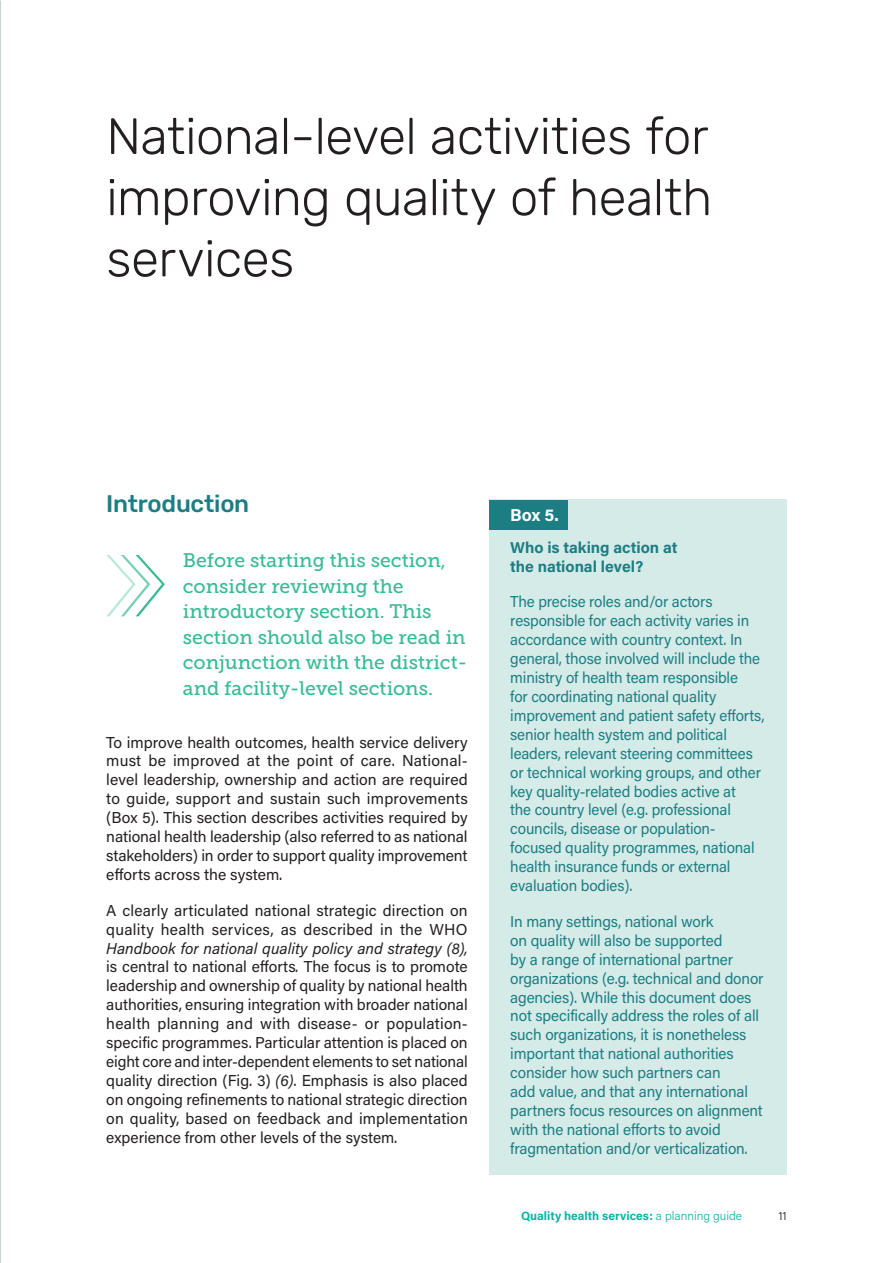
<style>
.page{position:relative;width:893px;height:1263px;background:#fff}
.page>*{position:absolute;margin:0;border:0;box-sizing:border-box;transform-origin:0 0}
.t1{font:300 51px/61.2px "Rubik";letter-spacing:-.01em;color:#231f20;text-align:justify}
.t2{font:500 24px "Rubik";letter-spacing:-.01em;color:#1c7e83}
.t3{font:19.5px/25.5px "Museo Slab 500";color:#38bb93}
.t4{font:700 17.25px "Acumin Pro";color:#fff}
.t5{font:15.75px/18.9px "Acumin Pro";letter-spacing:.005em;color:#231f20;text-align:justify}
.t6{font:15.75px/18.9px "Acumin Pro";letter-spacing:-.01em;color:#1c7e83;scale:.96 1}
.t7{font:15.75px/18.9px "Acumin Pro";letter-spacing:-.01em;color:#1c7e83}
.t8{font:700 15.75px/18.9px "Acumin Pro";color:#1c7e83}
.t9{font:700 12px "Acumin Pro";color:#0ab3a5}
.t10{font:300 12px "Acumin Pro";color:#231f20}
.s1{font-style:italic}
.s2{font-weight:300}
</style>
<div class="page">
<div style="left:489px;top:500px;width:298px;height:675px;background:#d5ebe8"></div>
<div style="left:489px;top:500px;width:78px;height:29px;background:#1c7e83"></div>
<svg style="left:106px;top:555px;width:59px;height:61px"></svg>
<h1 class="t1" style="left:106px;top:107px;width:607px">National-level activities for improving quality of health services</h1>
<h2 class="t2" style="left:106px;top:490px;width:144px">Introduction</h2>
<p class="t3" style="left:183px;top:548px;width:286px">Before starting this section, consider reviewing the introductory section. This section should also be read in conjunction with the district&shy;and facility-level sections.</p>
<p class="t5" style="left:106px;top:732px;width:363px">To improve health outcomes, health service delivery must be improved at the point of care. National&shy;level leadership, ownership and action are required to guide, support and sustain such improvements (Box 5). This section describes activities required by national health leadership (also referred to as national stakeholders) in order to support quality improvement efforts across the system.</p>
<p class="t5" style="left:106px;top:900px;width:363px">A clearly articulated national strategic direction on quality health services, as described in the WHO</p>
<p class="t5" style="left:106px;top:938px;width:363px"><span class="s1">Handbook for national quality policy and strategy (8), </span>is central to national efforts<span class="s1">.</span> The focus is to promote leadership and ownership of quality by national health authorities, ensuring integration with broader national health planning and with disease- or population&shy;specific programmes. Particular attention is placed on eight core and inter-dependent elements to set national quality direction (Fig. 3) <span class="s1">(6)</span>. Emphasis is also placed on ongoing refinements to national strategic direction on quality, based on feedback and implementation experience from other levels of the system.</p>
<p class="t4" style="left:510px;top:503px;width:50px">Box 5.</p>
<p class="t8" style="left:510px;top:537px;width:169px">Who is taking action at the national level?</p>
<p class="t6" style="left:510px;top:592px;width:266px">The precise roles and/or actors responsible for each activity varies in accordance with country context. In general, those involved will include the ministry of health team responsible<br>for coordinating national quality improvement and patient safety efforts, senior health system and political leaders, relevant steering committees or technical working groups, and other key quality-related bodies active at<br>the country level (e.g. professional councils, disease or population&shy;focused quality programmes, national health insurance funds or external evaluation bodies).</p>
<p class="t7" style="left:510px;top:911px;width:255px">In many settings, national work<br>on quality will also be supported<br>by a range of international partner organizations (e.g. technical and donor agencies). While this document does not specifically address the roles of all such organizations, it is nonetheless important that national authorities consider how such partners can<br>add value, and that any international partners focus resources on alignment with the national efforts to avoid fragmentation and/or verticalization.</p>
<p class="t9" style="left:521px;top:1208px;width:222px">Quality health services: <span class="s2">a planning guide</span></p>
<p class="t10" style="left:778px;top:1208px;width:10px">11</p>
</div>
